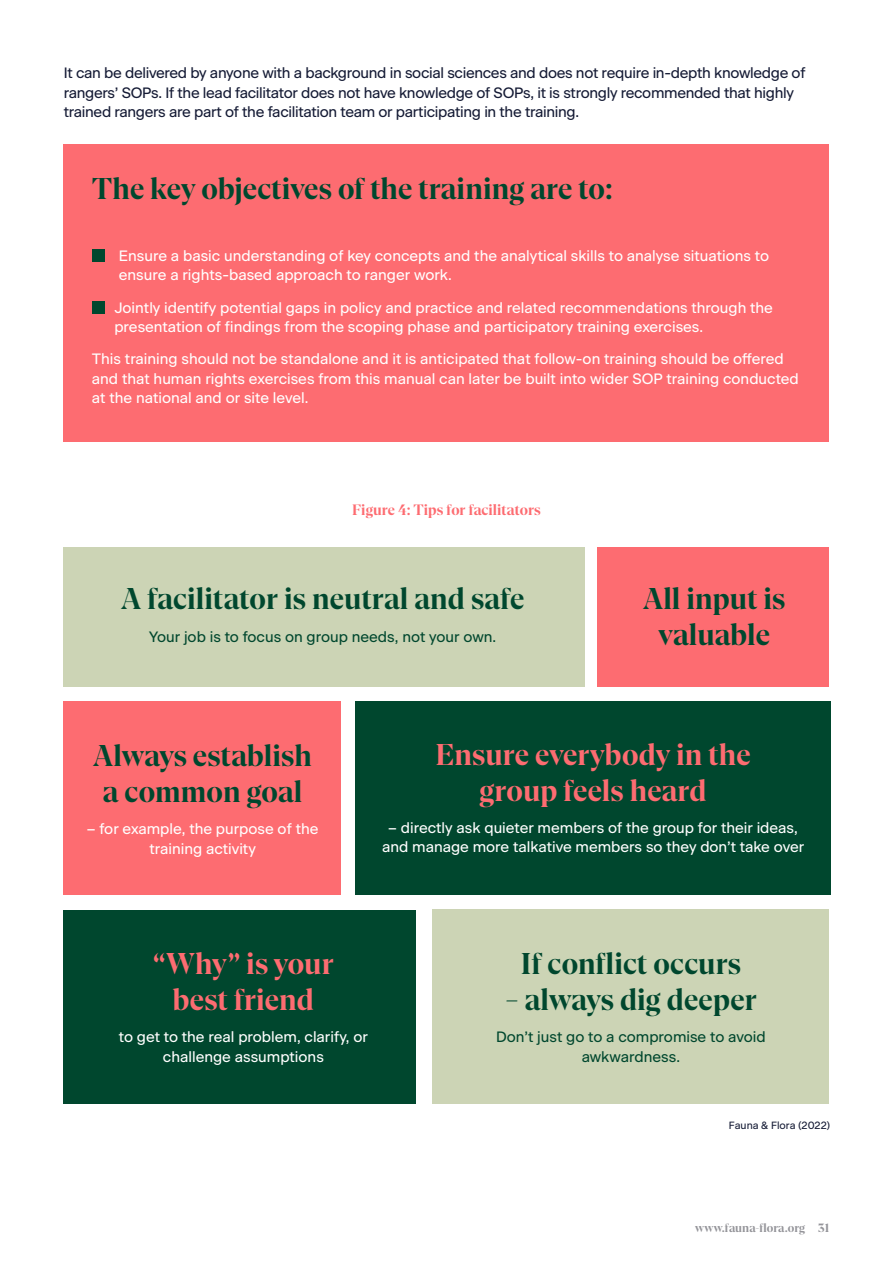
<style>
.page{position:relative;width:893px;height:1263px;background:#fff}
.page>*{position:absolute;margin:0;border:0;box-sizing:border-box;transform-origin:0 0}
.t1{font:700 30px/36px "At Gambit";color:#00472e;text-align:center}
.t2{font:700 30px/36px "At Gambit";color:#fd6c71;text-align:center}
.t3{font:15px/19.5px "Beausite Classic";color:#fff}
.t4{font:15px/19.5px "Beausite Classic";letter-spacing:-.02em;color:#151b35}
.t5{font:15px/19.5px "Beausite Classic";color:#00472e;text-align:center}
.t6{font:700 15px "At Gambit";color:#fd6c71}
.t7{font:700 12px "At Gambit";color:#949499}
.t8{font:10.5px "Beausite Classic";color:#151b35}
</style>
<div class="page">
<div style="left:598px;top:547px;width:231px;height:140px;background:#fd6c71"></div>
<div style="left:433px;top:909px;width:396px;height:194px;background:#ccd4b5"></div>
<div style="left:64px;top:145px;width:765px;height:297px;background:#fd6c71"></div>
<div style="left:92px;top:249px;width:13px;height:12px;background:#00472e"></div>
<div style="left:92px;top:301px;width:13px;height:12px;background:#00472e"></div>
<div style="left:63px;top:701px;width:277px;height:193px;background:#fd6c71"></div>
<div style="left:355px;top:701px;width:475px;height:193px;background:#00472e"></div>
<div style="left:63px;top:910px;width:353px;height:193px;background:#00472e"></div>
<div style="left:63px;top:547px;width:522px;height:140px;background:#ccd4b5"></div>
<p class="t4" style="left:64px;top:62px;width:743px">It can be delivered by anyone with a background in social sciences and does not require in-depth knowledge of rangers’ SOPs. If the lead facilitator does not have knowledge of SOPs, it is strongly recommended that highly trained rangers are part of the facilitation team or participating in the training.</p>
<p class="t1" style="left:92px;top:171px;width:522px">The key objectives of the training are to:</p>
<p class="t3" style="left:119px;top:245px;width:652px">Ensure a basic understanding of key concepts and the analytical skills to analyse situations to ensure a rights-based approach to ranger work.</p>
<p class="t3" style="left:114px;top:296px;width:660px">Jointly identify potential gaps in policy and practice and related recommendations through the presentation of findings from the scoping phase and participatory training exercises.</p>
<p class="t3" style="left:92px;top:348px;width:708px">This training should not be standalone and it is anticipated that follow-on training should be offered and that human rights exercises from this manual can later be built into wider SOP training conducted at the national and or site level.</p>
<p class="t6" style="left:352px;top:500px;width:190px">Figure 4: Tips for facilitators</p>
<p class="t1" style="left:121px;top:581px;width:405px">A facilitator is neutral and safe</p>
<p class="t5" style="left:149px;top:625px;width:348px">Your job is to focus on group needs, not your own.</p>
<p class="t1" style="left:643px;top:581px;width:144px">All input is valuable</p>
<p class="t1" style="left:93px;top:737px;width:220px">Always establish a common goal</p>
<p class="t3" style="left:87px;top:818px;width:233px;text-align:center">– for example, the purpose of the training activity</p>
<p class="t2" style="left:436px;top:736px;width:317px">Ensure everybody in the group feels heard</p>
<p class="t3" style="left:382px;top:817px;width:424px;text-align:center">– directly ask quieter members of the group for their ideas, and manage more talkative members so they don’t take over</p>
<p class="t2" style="left:153px;top:946px;width:182px">“Why” is your best friend</p>
<p class="t3" style="left:119px;top:1026px;width:251px;text-align:center">to get to the real problem, clarify, or challenge assumptions</p>
<p class="t1" style="left:521px;top:946px;width:222px">If conflict occurs</p>
<p class="t1" style="left:505px;top:982px;width:253px">– always dig deeper</p>
<p class="t5" style="left:496px;top:1026px;width:271px">Don’t just go to a compromise to avoid awkwardness.</p>
<p class="t8" style="left:729px;top:1117px;width:103px">Fauna &amp; Flora (2022)</p>
<p class="t7" style="left:695px;top:1220px;width:135px">www.fauna-flora.org 31</p>
</div>
